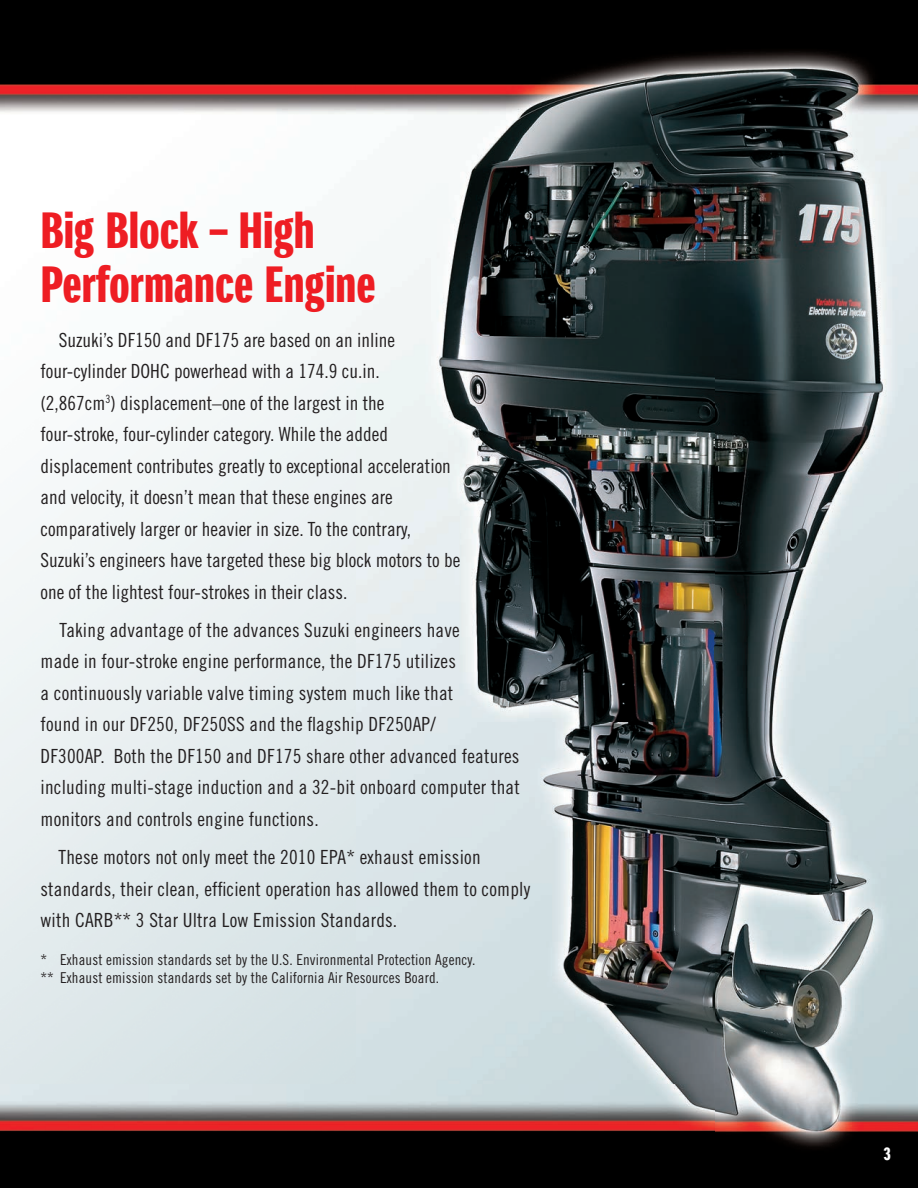
<style>
.page{position:relative;width:918px;height:1188px;background:#fff}
.page>*{position:absolute;margin:0;border:0;box-sizing:border-box;transform-origin:0 0}
.t1{font:49.5px/54px "Suzuki PRO Headline";color:#ee1d23}
.t2{font:19.5px/31.5px "Trade Gothic Cond Eighteen";letter-spacing:.01em;color:#231f20}
.t3{font:18px "Suzuki PRO Headline";color:#fff}
.t4{font:15px/18px "Trade Gothic Cond Eighteen";letter-spacing:.01em;color:#231f20}
</style>
<div class="page">
<img style="left:0;top:0;width:918px;height:1188px">
<h1 class="t1" style="left:40px;top:204px;width:337px">Big Block – High<br>Performance Engine</h1>
<p class="t2" style="left:40px;top:324px;width:421px;text-indent:18px">Suzuki’s DF150 and DF175 are based on an inline four-cylinder DOHC powerhead with a 174.9 cu.in.<br>(2,867cm<sup>3</sup>) displacement–one of the largest in the four-stroke, four-cylinder category. While the added displacement contributes greatly to exceptional acceleration and velocity, it doesn’t mean that these engines are comparatively larger or heavier in size. To the contrary, Suzuki’s engineers have targeted these big block motors to be one of the lightest four-strokes in their class.</p>
<p class="t2" style="left:41px;top:614px;width:481px;text-indent:19px">Taking advantage of the advances Suzuki engineers have<br>made in four-stroke engine performance, the DF175 utilizes<br>a continuously variable valve timing system much like that<br>found in our DF250, DF250SS and the flagship DF250AP/<br>DF300AP. Both the DF150 and DF175 share other advanced features including multi-stage induction and a 32-bit onboard computer that monitors and controls engine functions.</p>
<p class="t2" style="left:41px;top:841px;width:491px;text-indent:18px">These motors not only meet the 2010 EPA* exhaust emission standards, their clean, efficient operation has allowed them to comply with CARB** 3 Star Ultra Low Emission Standards.</p>
<p class="t4" style="left:40px;top:951px;width:436px">* Exhaust emission standards set by the U.S. Environmental Protection Agency. ** Exhaust emission standards set by the California Air Resources Board.</p>
<p class="t3" style="left:883px;top:1143px;width:9px">3</p>
</div>
